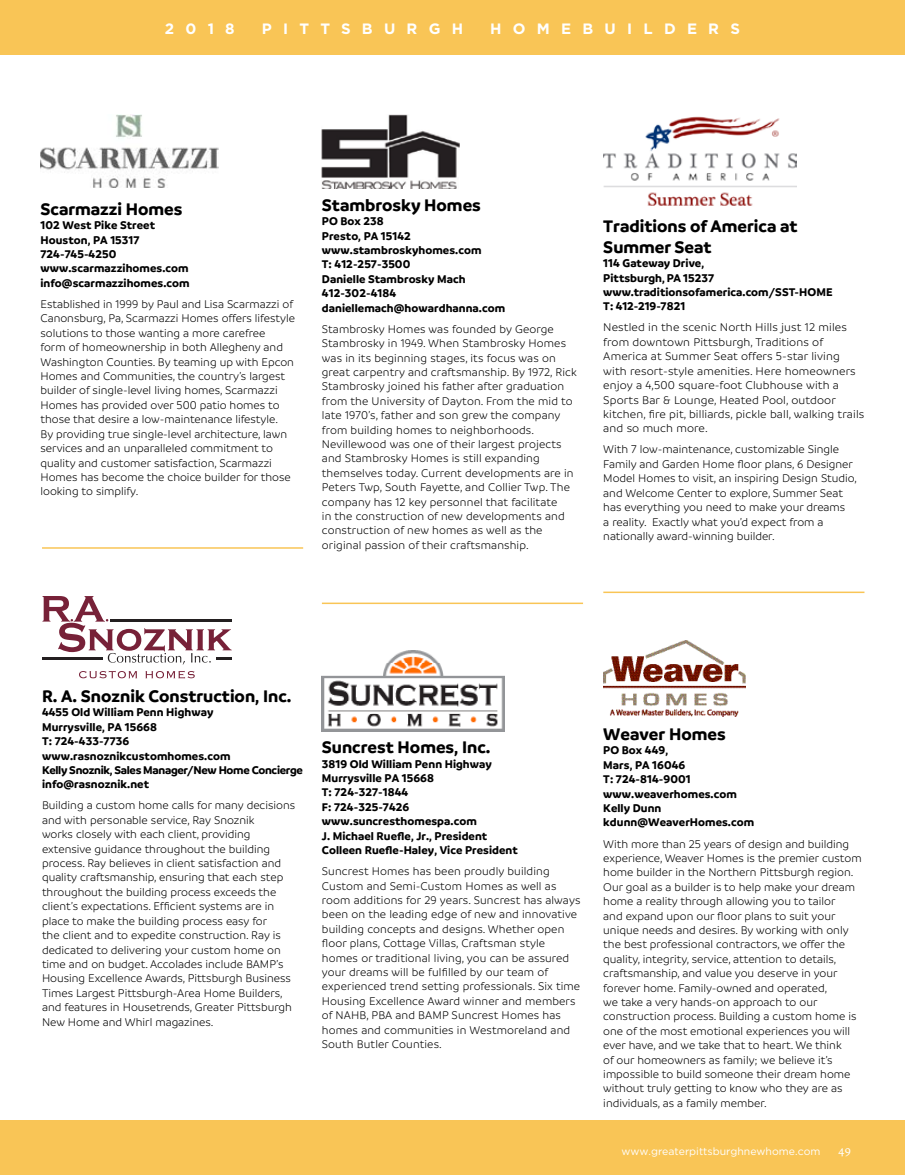
<style>
.page{position:relative;width:905px;height:1175px;background:#fff}
.page>*{position:absolute;margin:0;border:0;box-sizing:border-box;transform-origin:0 0}
.t1{font:700 18px/21px "Branding";color:#000}
.t2{font:700 15px "Gotham";letter-spacing:.75em;color:#fff}
.t3{font:13.5px "Alegreya SC";color:#fff}
.t4{font:300 12px/14.4px "Branding";color:#000}
.t5{font:700 12px/14.4px "Branding";letter-spacing:.005em;color:#000}
.t6{font:10.5px "Gotham";color:#fff}
</style>
<div class="page">
<div style="left:0;top:0;width:904px;height:54px;background:#f9c556"></div>
<div style="left:0;top:1120px;width:904px;height:54px;background:#f9c556"></div>
<img style="left:40px;top:115px;width:178px;height:72px">
<hr style="left:42px;top:547px;width:261px;height:2px;background:#f9c556">
<svg style="left:42px;top:596px;width:190px;height:82px"></svg>
<img style="left:322px;top:115px;width:137px;height:74px">
<hr style="left:322px;top:602px;width:261px;height:2px;background:#f9c556">
<img style="left:322px;top:650px;width:182px;height:81px">
<img style="left:603px;top:116px;width:193px;height:90px">
<img style="left:603px;top:640px;width:142px;height:76px">
<hr style="left:603px;top:591px;width:261px;height:2px;background:#f9c556">
<p class="t2" style="left:165px;top:19px;width:71px">2018</p>
<p class="t2" style="left:262px;top:19px;width:203px">PITTSBURGH</p>
<p class="t2" style="left:490px;top:19px;width:251px">HOMEBUILDERS</p>
<h1 class="t1" style="left:40px;top:198px;width:143px">Scarmazzi Homes</h1>
<p class="t5" style="left:40px;top:218px;width:151px">102 West Pike Street<br>Houston, PA 15317<br>724-745-4250 www.scarmazzihomes.com info@scarmazzihomes.com</p>
<p class="t4" style="left:40px;top:297px;width:256px">Established in 1999 by Paul and Lisa Scarmazzi of Canonsburg, Pa, Scarmazzi Homes offers lifestyle solutions to those wanting a more carefree<br>form of homeownership in both Allegheny and Washington Counties. By teaming up with Epcon Homes and Communities, the country’s largest builder of single-level living homes, Scarmazzi Homes has provided over 500 patio homes to those that desire a low-maintenance lifestyle.<br>By providing true single-level architecture, lawn services and an unparalleled commitment to quality and customer satisfaction, Scarmazzi Homes has become the choice builder for those looking to simplify.</p>
<h1 class="t1" style="left:322px;top:194px;width:160px">Stambrosky Homes</h1>
<p class="t5" style="left:322px;top:214px;width:185px">PO Box 238<br>Presto, PA 15142 www.stambroskyhomes.com<br>T: 412-257-3500<br>Danielle Stambrosky Mach<br>412-302-4184 daniellemach@howardhanna.com</p>
<p class="t4" style="left:322px;top:322px;width:256px">Stambrosky Homes was founded by George Stambrosky in 1949. When Stambrosky Homes was in its beginning stages, its focus was on great carpentry and craftsmanship. By 1972, Rick Stambrosky joined his father after graduation from the University of Dayton. From the mid to late 1970’s, father and son grew the company from building homes to neighborhoods.<br>Nevillewood was one of their largest projects and Stambrosky Homes is still expanding themselves today. Current developments are in Peters Twp, South Fayette, and Collier Twp. The company has 12 key personnel that facilitate<br>in the construction of new developments and construction of new homes as well as the original passion of their craftsmanship.</p>
<h1 class="t1" style="left:603px;top:215px;width:196px">Traditions of America at<br>Summer Seat</h1>
<p class="t5" style="left:603px;top:256px;width:231px">114 Gateway Drive,<br>Pittsburgh, PA 15237 www.traditionsofamerica.com/SST-HOME<br>T: 412-219-7821</p>
<p class="t4" style="left:603px;top:320px;width:262px">Nestled in the scenic North Hills just 12 miles from downtown Pittsburgh, Traditions of America at Summer Seat offers 5-star living with resort-style amenities. Here homeowners enjoy a 4,500 square-foot Clubhouse with a Sports Bar &amp; Lounge, Heated Pool, outdoor kitchen, fire pit, billiards, pickle ball, walking trails and so much more.</p>
<p class="t4" style="left:603px;top:442px;width:255px">With 7 low-maintenance, customizable Single Family and Garden Home floor plans, 6 Designer Model Homes to visit, an inspiring Design Studio, and Welcome Center to explore, Summer Seat has everything you need to make your dreams<br>a reality. Exactly what you’d expect from a nationally award-winning builder.</p>
<h1 class="t1" style="left:42px;top:685px;width:251px">R. A. Snoznik Construction, Inc.</h1>
<p class="t5" style="left:42px;top:705px;width:262px">4455 Old William Penn Highway<br>Murrysville, PA 15668<br>T: 724-433-7736 www.rasnoznikcustomhomes.com<br>Kelly Snoznik, Sales Manager/New Home Concierge info@rasnoznik.net</p>
<p class="t4" style="left:42px;top:798px;width:255px">Building a custom home calls for many decisions and with personable service, Ray Snoznik<br>works closely with each client, providing extensive guidance throughout the building process. Ray believes in client satisfaction and quality craftsmanship, ensuring that each step throughout the building process exceeds the client’s expectations. Efficient systems are in place to make the building process easy for<br>the client and to expedite construction. Ray is dedicated to delivering your custom home on time and on budget. Accolades include BAMP’s Housing Excellence Awards, Pittsburgh Business Times Largest Pittsburgh-Area Home Builders, and features in Housetrends, Greater Pittsburgh New Home and Whirl magazines.</p>
<h1 class="t1" style="left:322px;top:736px;width:170px">Suncrest Homes, Inc.</h1>
<p class="t5" style="left:322px;top:756px;width:197px">3819 Old William Penn Highway<br>Murrysville PA 15668<br>T: 724-327-1844<br>F: 724-325-7426 www.suncresthomespa.com<br>J. Michael Ruefle, Jr., President<br>Colleen Ruefle-Haley, Vice President</p>
<p class="t4" style="left:322px;top:864px;width:260px">Suncrest Homes has been proudly building Custom and Semi-Custom Homes as well as room additions for 29 years. Suncrest has always been on the leading edge of new and innovative building concepts and designs. Whether open floor plans, Cottage Villas, Craftsman style homes or traditional living, you can be assured your dreams will be fulfilled by our team of experienced trend setting professionals. Six time Housing Excellence Award winner and members of NAHB, PBA and BAMP Suncrest Homes has homes and communities in Westmoreland and South Butler Counties.</p>
<h1 class="t1" style="left:603px;top:723px;width:124px">Weaver Homes</h1>
<p class="t5" style="left:603px;top:743px;width:152px">PO Box 449,<br>Mars, PA 16046<br>T: 724-814-9001 www.weaverhomes.com<br>Kelly Dunn kdunn@WeaverHomes.com</p>
<p class="t4" style="left:603px;top:836px;width:260px">With more than 25 years of design and building experience, Weaver Homes is the premier custom home builder in the Northern Pittsburgh region.<br>Our goal as a builder is to help make your dream home a reality through allowing you to tailor<br>and expand upon our floor plans to suit your unique needs and desires. By working with only the best professional contractors, we offer the quality, integrity, service, attention to details, craftsmanship, and value you deserve in your forever home. Family-owned and operated,<br>we take a very hands-on approach to our construction process. Building a custom home is one of the most emotional experiences you will ever have, and we take that to heart. We think<br>of our homeowners as family; we believe it’s impossible to build someone their dream home without truly getting to know who they are as individuals, as a family member.</p>
<p class="t6" style="left:621px;top:1144px;width:201px">www.greaterpittsburghnewhome.com</p>
<p class="t3" style="left:838px;top:1142px;width:14px">49</p>
</div>
